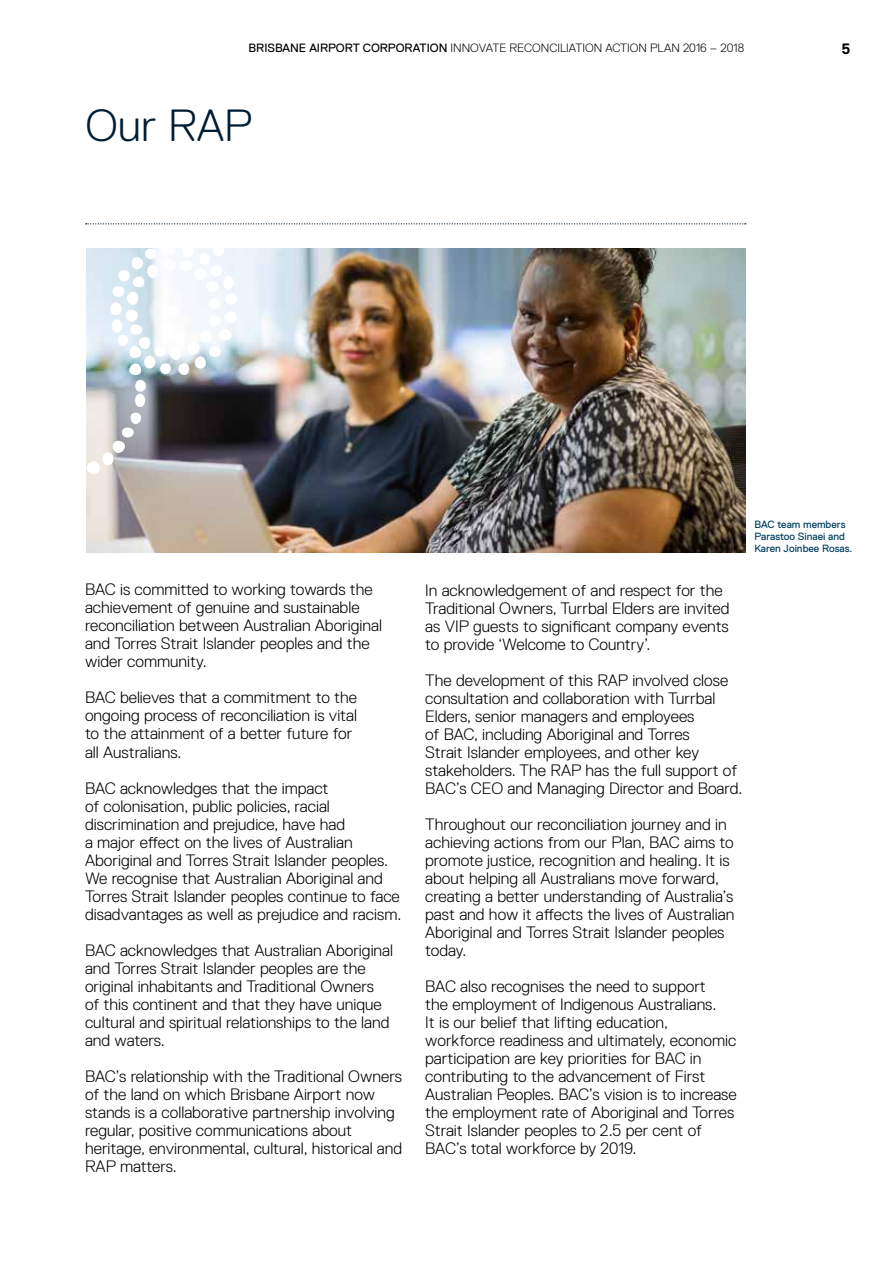
<style>
.page{position:relative;width:893px;height:1263px;background:#fff}
.page>*{position:absolute;margin:0;border:0;box-sizing:border-box;transform-origin:0 0}
.t1{font:300 45px "Replica Pro";color:#001d34}
.t2{font:300 16.5px/18px "Replica Pro";color:#000}
.t3{font:700 15px "Replica Pro";color:#000}
.t4{font:300 12px "Replica Pro";color:#000}
.t5{font:10.5px/12px "Replica Pro";color:#003f5f}
.s1{font-weight:400}
</style>
<div class="page">
<svg style="left:86px;top:223px;width:660px;height:1px"></svg>
<img style="left:87px;top:249px;width:658px;height:304px">
<div style="left:87px;top:461px;width:13px;height:13px;background:#fff;border-radius:50%"></div>
<div style="left:102px;top:452px;width:12px;height:13px;background:#fff;border-radius:50%"></div>
<div style="left:113px;top:441px;width:12px;height:12px;background:#fff;border-radius:6px"></div>
<div style="left:122px;top:428px;width:12px;height:9px;background:#fff;border-radius:50%"></div>
<div style="left:131px;top:413px;width:10px;height:11px;background:#fff;border-radius:5px"></div>
<div style="left:135px;top:394px;width:10px;height:13px;background:#fff;border-radius:50%"></div>
<div style="left:135px;top:380px;width:11px;height:12px;background:#fff;border-radius:50%"></div>
<div style="left:129px;top:363px;width:12px;height:12px;background:#fff;border-radius:5px"></div>
<div style="left:130px;top:346px;width:11px;height:12px;background:#fff;border-radius:5px"></div>
<div style="left:118px;top:335px;width:10px;height:11px;background:#fff;border-radius:50%"></div>
<div style="left:112px;top:319px;width:11px;height:14px;background:#fff;border-radius:50%"></div>
<div style="left:110px;top:302px;width:12px;height:13px;background:#fff;border-radius:50%"></div>
<div style="left:113px;top:286px;width:12px;height:11px;background:#fff;border-radius:50%"></div>
<div style="left:118px;top:270px;width:12px;height:12px;background:#fff;border-radius:50%"></div>
<svg style="left:132px;top:257px;width:11px;height:12px"></svg>
<div style="left:145px;top:249px;width:11px;height:10px;background:#fff;border-radius:50%"></div>
<div style="left:163px;top:243px;width:12px;height:12px;background:#fff;border-radius:5px"></div>
<div style="left:182px;top:246px;width:12px;height:11px;background:#fff;border-radius:50%"></div>
<div style="left:180px;top:261px;width:13px;height:10px;background:#fff;border-radius:50%"></div>
<div style="left:164px;top:259px;width:12px;height:12px;background:#fff;border-radius:50%"></div>
<div style="left:147px;top:265px;width:11px;height:13px;background:#fff;border-radius:50%"></div>
<div style="left:133px;top:277px;width:11px;height:10px;background:#fff;border-radius:50%"></div>
<div style="left:127px;top:292px;width:11px;height:13px;background:#fff;border-radius:50%"></div>
<div style="left:126px;top:310px;width:12px;height:12px;background:#fff;border-radius:50%"></div>
<div style="left:130px;top:324px;width:12px;height:11px;background:#fff;border-radius:50%"></div>
<div style="left:139px;top:337px;width:11px;height:12px;background:#fff;border-radius:5px"></div>
<div style="left:155px;top:346px;width:11px;height:11px;background:#fff;border-radius:50%"></div>
<svg style="left:170px;top:347px;width:11px;height:13px"></svg>
<div style="left:187px;top:342px;width:13px;height:13px;background:#fff;border-radius:50%"></div>
<svg style="left:166px;top:305px;width:12px;height:13px"></svg>
<div style="left:200px;top:331px;width:12px;height:11px;background:#fff;border-radius:50%"></div>
<div style="left:209px;top:315px;width:12px;height:11px;background:#fff;border-radius:5px"></div>
<div style="left:209px;top:299px;width:11px;height:10px;background:#fff;border-radius:50%"></div>
<div style="left:206px;top:281px;width:12px;height:11px;background:#fff;border-radius:50%"></div>
<div style="left:195px;top:268px;width:12px;height:12px;background:#fff;border-radius:6px"></div>
<div style="left:199px;top:253px;width:11px;height:11px;background:#fff;border-radius:50%"></div>
<div style="left:213px;top:244px;width:11px;height:12px;background:#fff;border-radius:50%"></div>
<div style="left:211px;top:265px;width:11px;height:11px;background:#fff;border-radius:50%"></div>
<div style="left:223px;top:276px;width:11px;height:13px;background:#fff;border-radius:50%"></div>
<div style="left:225px;top:293px;width:12px;height:12px;background:#fff;border-radius:50%"></div>
<div style="left:224px;top:311px;width:13px;height:12px;background:#fff;border-radius:50%"></div>
<div style="left:219px;top:329px;width:13px;height:11px;background:#fff;border-radius:50%"></div>
<div style="left:209px;top:346px;width:12px;height:11px;background:#fff;border-radius:50%"></div>
<div style="left:195px;top:356px;width:11px;height:13px;background:#fff;border-radius:50%"></div>
<div style="left:178px;top:363px;width:11px;height:12px;background:#fff;border-radius:50%"></div>
<div style="left:160px;top:363px;width:11px;height:11px;background:#fff;border-radius:50%"></div>
<div style="left:144px;top:356px;width:11px;height:12px;background:#fff;border-radius:50%"></div>
<p class="t4" style="left:249px;top:41px;width:497px"><span class="s1">BRISBANE AIRPORT CORPORATION</span> INNOVATE RECONCILIATION ACTION PLAN 2016 – 2018</p>
<p class="t3" style="left:841px;top:41px;width:10px">5</p>
<h1 class="t1" style="left:86px;top:101px;width:168px">Our RAP</h1>
<p class="t2" style="left:85px;top:581px;width:298px">BAC is committed to working towards the achievement of genuine and sustainable reconciliation between Australian Aboriginal and Torres Strait Islander peoples and the wider community.</p>
<p class="t2" style="left:85px;top:689px;width:274px">BAC believes that a commitment to the ongoing process of reconciliation is vital to the attainment of a better future for all Australians.</p>
<p class="t2" style="left:85px;top:779px;width:318px">BAC acknowledges that the impact<br>of colonisation, public policies, racial discrimination and prejudice, have had<br>a major effect on the lives of Australian Aboriginal and Torres Strait Islander peoples.<br>We recognise that Australian Aboriginal and Torres Strait Islander peoples continue to face disadvantages as well as prejudice and racism.</p>
<p class="t2" style="left:85px;top:941px;width:310px">BAC acknowledges that Australian Aboriginal and Torres Strait Islander peoples are the original inhabitants and Traditional Owners<br>of this continent and that they have unique cultural and spiritual relationships to the land and waters.</p>
<p class="t2" style="left:85px;top:1067px;width:319px">BAC’s relationship with the Traditional Owners of the land on which Brisbane Airport now stands is a collaborative partnership involving regular, positive communications about heritage, environmental, cultural, historical and RAP matters.</p>
<p class="t2" style="left:425px;top:581px;width:306px">In acknowledgement of and respect for the Traditional Owners, Turrbal Elders are invited as VIP guests to significant company events to provide ‘Welcome to Country’.</p>
<p class="t2" style="left:425px;top:671px;width:319px">The development of this RAP involved close consultation and collaboration with Turrbal Elders, senior managers and employees<br>of BAC, including Aboriginal and Torres<br>Strait Islander employees, and other key stakeholders. The RAP has the full support of BAC’s CEO and Managing Director and Board.</p>
<p class="t2" style="left:425px;top:815px;width:311px">Throughout our reconciliation journey and in achieving actions from our Plan, BAC aims to promote justice, recognition and healing. It is about helping all Australians move forward, creating a better understanding of Australia’s past and how it affects the lives of Australian Aboriginal and Torres Strait Islander peoples today.</p>
<p class="t2" style="left:425px;top:977px;width:313px">BAC also recognises the need to support<br>the employment of Indigenous Australians.<br>It is our belief that lifting education, workforce readiness and ultimately, economic participation are key priorities for BAC in contributing to the advancement of First Australian Peoples. BAC’s vision is to increase the employment rate of Aboriginal and Torres Strait Islander peoples to 2.5 per cent of BAC’s total workforce by 2019.</p>
<p class="t5" style="left:754px;top:518px;width:99px">BAC team members<br>Parastoo Sinaei and<br>Karen Joinbee Rosas.</p>
</div>
